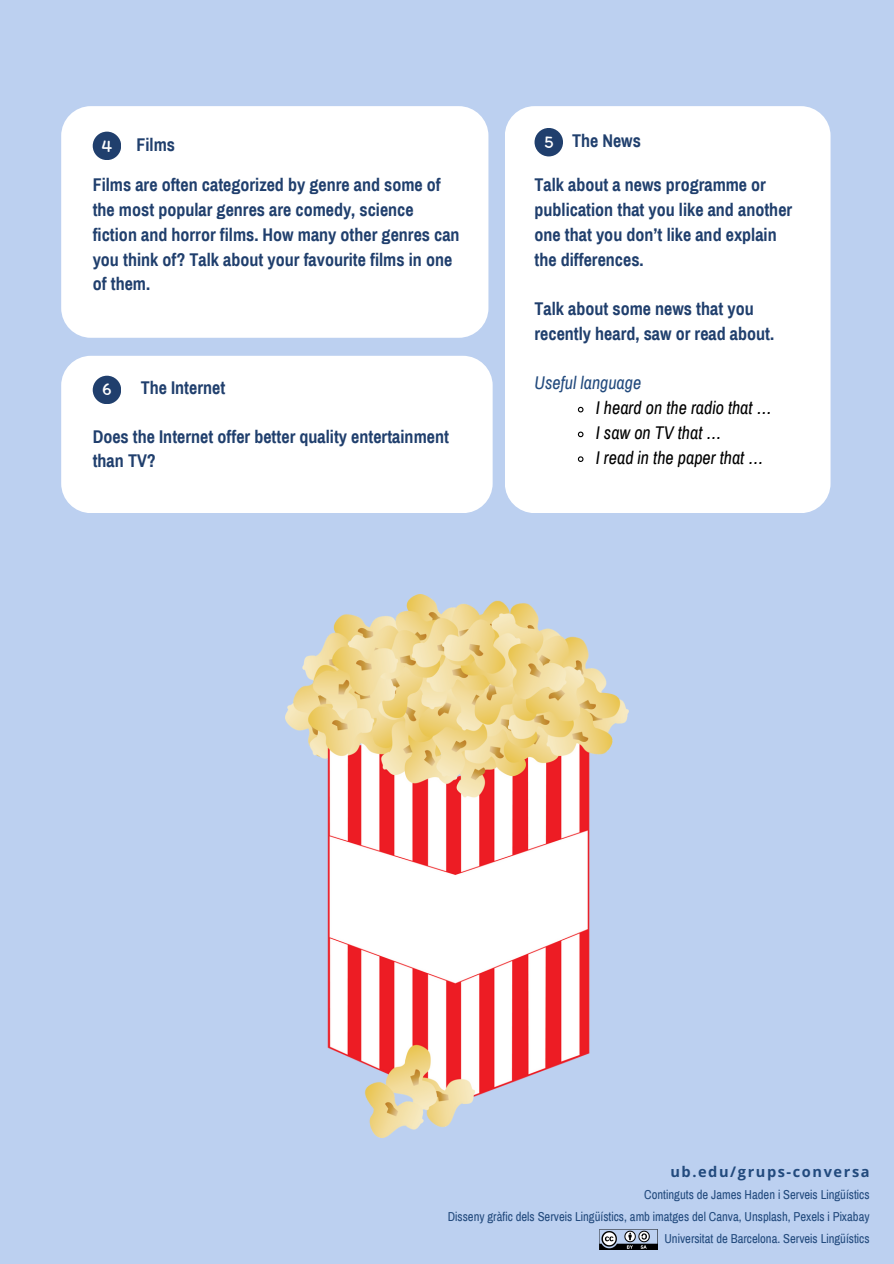
<style>
.page{position:relative;width:894px;height:1264px;background:#fff}
.page>*{position:absolute;margin:0;border:0;box-sizing:border-box;transform-origin:0 0}
.t1{font:700 18px/24.8px "Archivo Narrow";color:#203f6d}
.t2{font:italic 18px "Archivo Narrow";color:#000}
.t3{font:italic 18px "Archivo Narrow";color:#224a7d}
.t4{font:18px "Itim";color:#fff}
.t5{font:700 14.55px "Open Sans";letter-spacing:.105em;color:#224a7d}
.t6{font:12.6px "Archivo Narrow";color:#224a7d}
</style>
<div class="page">
<div style="left:0;top:0;width:893px;height:1263px;background:#bcd0f0"></div>
<div style="left:504px;top:106px;width:326px;height:407px;background:#fff;border-radius:30px"></div>
<div style="left:61px;top:106px;width:427px;height:232px;background:#fff;border-radius:30px"></div>
<div style="left:93px;top:132px;width:28px;height:28px;background:#203f6d;border-radius:50%"></div>
<div style="left:534px;top:128px;width:29px;height:28px;background:#203f6d;border-radius:50%"></div>
<div style="left:61px;top:356px;width:431px;height:157px;background:#fff;border-radius:30px"></div>
<div style="left:93px;top:376px;width:28px;height:28px;background:#203f6d;border-radius:50%"></div>
<img style="left:285px;top:594px;width:343px;height:543px">
<svg style="left:577px;top:406px;width:7px;height:7px"></svg>
<svg style="left:577px;top:431px;width:7px;height:7px"></svg>
<svg style="left:577px;top:456px;width:7px;height:6px"></svg>
<img style="left:599px;top:1229px;width:58px;height:20px">
<p class="t4" style="left:101px;top:135px;width:12px">4</p>
<h1 class="t1" style="left:572px;top:128px;width:70px">The News</h1>
<h1 class="t1" style="left:136px;top:133px;width:40px">Films</h1>
<h1 class="t4" style="left:544px;top:131px;width:11px">5</h1>
<p class="t1" style="left:93px;top:173px;width:368px">Films are often categorized by genre and some of the most popular genres are comedy, science fiction and horror films. How many other genres can you think of? Talk about your favourite films in one of them.</p>
<h1 class="t1" style="left:534px;top:173px;width:259px">Talk about a news programme or publication that you like and another one that you don’t like and explain the differences.</h1>
<h1 class="t1" style="left:534px;top:297px;width:241px">Talk about some news that you recently heard, saw or read about.</h1>
<h1 class="t3" style="left:534px;top:373px;width:108px">Useful language</h1>
<h2 class="t2" style="left:595px;top:398px;width:177px">I heard on the radio that …</h2>
<p class="t2" style="left:595px;top:423px;width:127px">I saw on TV that …</p>
<p class="t2" style="left:595px;top:448px;width:169px">I read in the paper that …</p>
<p class="t1" style="left:141px;top:376px;width:86px">The Internet</p>
<p class="t1" style="left:93px;top:424px;width:357px">Does the Internet offer better quality entertainment than TV?</p>
<h1 class="t4" style="left:102px;top:378px;width:11px">6</h1>
<p class="t5" style="left:670px;top:1161px;width:201px">ub.edu/grups-conversa</p>
<h3 class="t6" style="left:644px;top:1187px;width:227px">Continguts de James Haden i Serveis Lingüístics</h3>
<p class="t6" style="left:447px;top:1209px;width:423px">Disseny gràfic dels Serveis Lingüístics, amb imatges del Canva, Unsplash, Pexels i Pixabay</p>
<p class="t6" style="left:664px;top:1231px;width:206px">Universitat de Barcelona. Serveis Lingüístics</p>
</div>
